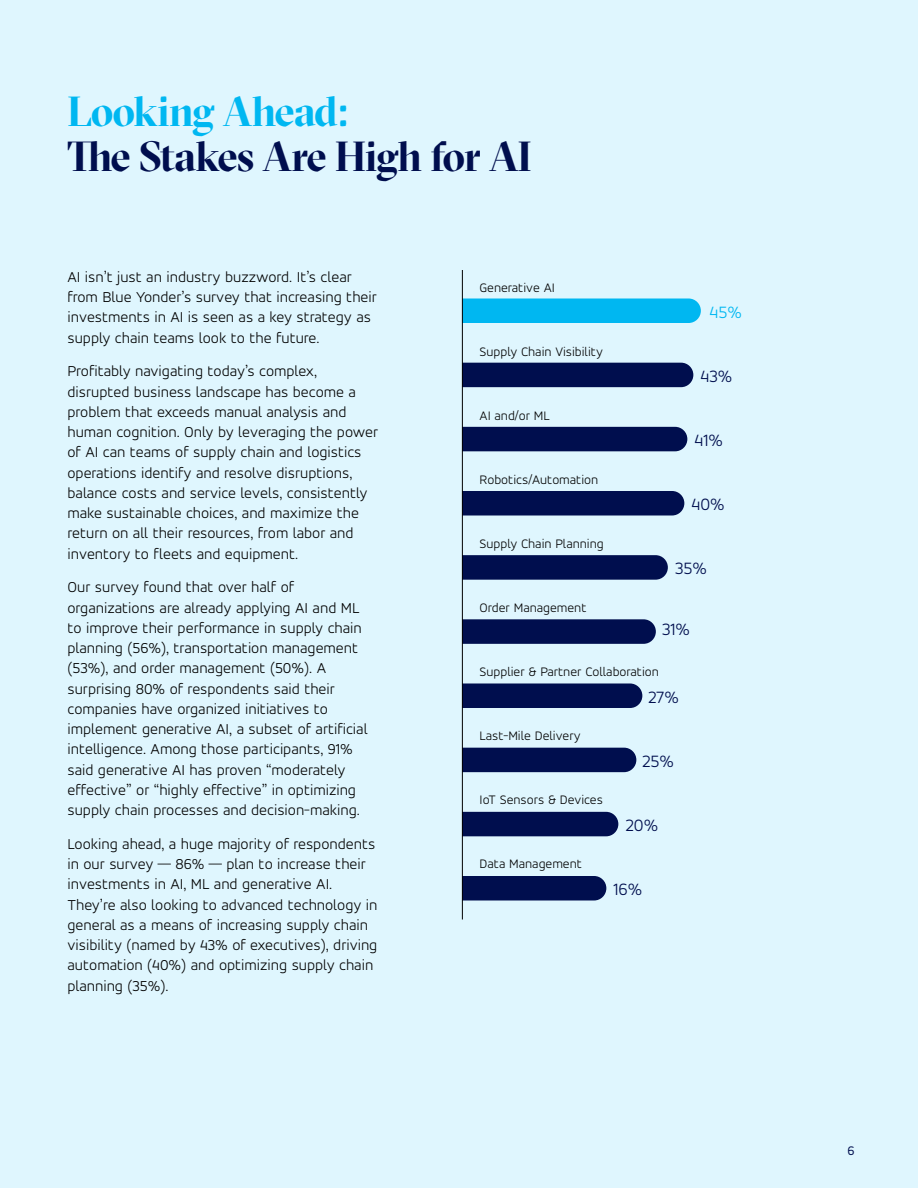
<style>
.page{position:relative;width:918px;height:1188px;background:#dff6fe}
.page>*{position:absolute;margin:0;border:0;box-sizing:border-box;transform-origin:0 0}
.t1{font:700 42px "GT Sectra Display";letter-spacing:-.03em;color:#000e4e}
.t2{font:700 42px "GT Sectra Display";letter-spacing:-.025em;color:#00b7f1}
.t3{font:300 18px "Accord Alternate";color:#000e4e}
.t4{font:300 18px "Accord Alternate";color:#00b7f1}
.t5{font:300 15.75px/20.2px "Accord Alternate";color:#000}
.t6{font:300 13.5px "Accord Alternate";color:#000}
.t7{font:13.5px "Accord Alternate";color:#000e4e}
</style>
<div class="page">
<div style="left:463px;top:298px;width:238px;height:25px;background:#00b7f1"></div>
<svg style="left:463px;top:555px;width:205px;height:25px;background:#071553"></svg>
<div style="left:463px;top:427px;width:224px;height:24px;background:#000e4e"></div>
<div style="left:463px;top:683px;width:179px;height:25px;background:#000e4e"></div>
<div style="left:463px;top:876px;width:143px;height:25px;background:#000e4e"></div>
<div style="left:463px;top:363px;width:230px;height:24px;background:#000e4e"></div>
<svg style="left:463px;top:619px;width:193px;height:25px;background:#071553"></svg>
<div style="left:463px;top:812px;width:155px;height:24px;background:#000e4e"></div>
<div style="left:463px;top:491px;width:221px;height:25px;background:#000e4e"></div>
<div style="left:463px;top:748px;width:173px;height:24px;background:#000e4e"></div>
<hr style="left:462px;top:270px;width:1px;height:650px;background:#000">
<h1 class="t2" style="left:68px;top:86px;width:282px">Looking Ahead:</h1>
<h1 class="t1" style="left:68px;top:131px;width:466px">The Stakes Are High for AI</h1>
<p class="t5" style="left:68px;top:266px;width:311px">AI isn’t just an industry buzzword. It’s clear from Blue Yonder’s survey that increasing their investments in AI is seen as a key strategy as supply chain teams look to the future.</p>
<p class="t5" style="left:68px;top:361px;width:312px">Profitably navigating today’s complex, disrupted business landscape has become a problem that exceeds manual analysis and human cognition. Only by leveraging the power of AI can teams of supply chain and logistics operations identify and resolve disruptions, balance costs and service levels, consistently make sustainable choices, and maximize the return on all their resources, from labor and inventory to fleets and equipment.</p>
<p class="t5" style="left:68px;top:577px;width:302px">Our survey found that over half of organizations are already applying AI and ML to improve their performance in supply chain planning (56%), transportation management (53%), and order management (50%). A surprising 80% of respondents said their companies have organized initiatives to implement generative AI, a subset of artificial intelligence. Among those participants, 91% said generative AI has proven “moderately effective” or “highly effective” in optimizing supply chain processes and decision-making.</p>
<p class="t5" style="left:68px;top:833px;width:311px">Looking ahead, a huge majority of respondents in our survey — 86% — plan to increase their investments in AI, ML and generative AI.<br>They’re also looking to advanced technology in general as a means of increasing supply chain visibility (named by 43% of executives), driving automation (40%) and optimizing supply chain planning (35%).</p>
<p class="t6" style="left:480px;top:280px;width:77px">Generative AI</p>
<p class="t6" style="left:480px;top:344px;width:125px">Supply Chain Visibility</p>
<p class="t6" style="left:480px;top:408px;width:72px">AI and/or ML</p>
<p class="t6" style="left:480px;top:472px;width:120px">Robotics/Automation</p>
<p class="t6" style="left:480px;top:536px;width:126px">Supply Chain Planning</p>
<p class="t6" style="left:480px;top:600px;width:108px">Order Management</p>
<p class="t4" style="left:710px;top:301px;width:34px">45%</p>
<p class="t3" style="left:700px;top:365px;width:33px">43%</p>
<p class="t3" style="left:694px;top:429px;width:30px">41%</p>
<p class="t3" style="left:692px;top:493px;width:35px">40%</p>
<p class="t3" style="left:675px;top:558px;width:33px">35%</p>
<p class="t3" style="left:662px;top:618px;width:29px">31%</p>
<p class="t6" style="left:480px;top:663px;width:181px">Supplier &amp; Partner Collaboration</p>
<p class="t6" style="left:480px;top:727px;width:102px">Last-Mile Delivery</p>
<p class="t6" style="left:480px;top:791px;width:125px">IoT Sensors &amp; Devices</p>
<p class="t6" style="left:480px;top:855px;width:104px">Data Management</p>
<p class="t3" style="left:648px;top:686px;width:32px">27%</p>
<p class="t3" style="left:642px;top:750px;width:33px">25%</p>
<p class="t3" style="left:626px;top:814px;width:34px">20%</p>
<p class="t3" style="left:614px;top:878px;width:30px">16%</p>
<p class="t7" style="left:848px;top:1142px;width:9px">6</p>
</div>
